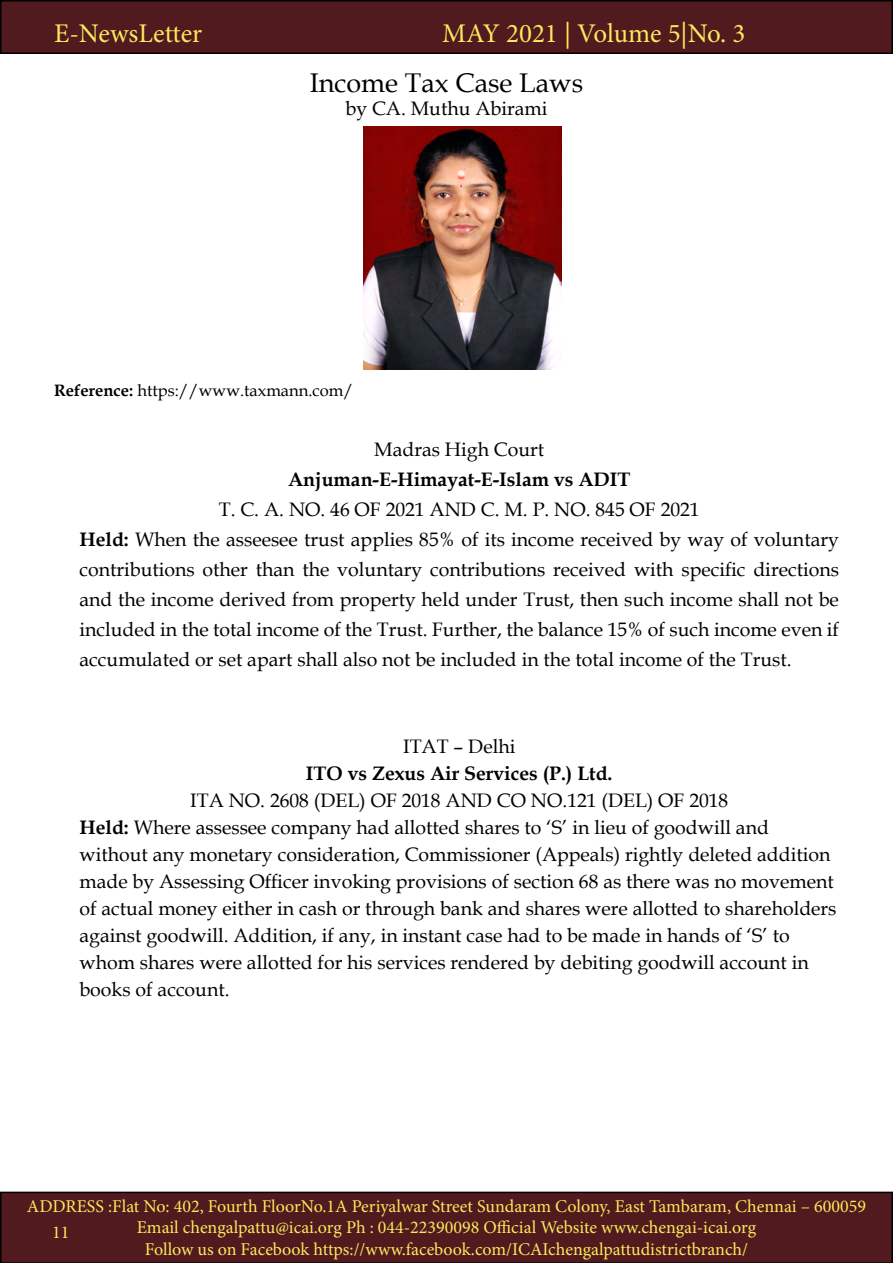
<style>
.page{position:relative;width:893px;height:1263px;background:#fff}
.page>*{position:absolute;margin:0;border:0;box-sizing:border-box;transform-origin:0 0}
.t1{font:27px "Minion Pro";color:#fce85d}
.t2{font:27px "Book Antiqua";color:#000}
.t3{font:19.5px/27px "Book Antiqua";color:#000}
.t4{font:700 19.5px "Book Antiqua";color:#000}
.t5{font:18px/21.6px "Minion Pro";color:#fce85d;text-align:center}
.t6{font:16.5px "Book Antiqua";color:#000}
.s1{font-weight:700}
</style>
<div class="page">
<div style="left:1px;top:1px;width:891px;height:52px;background:#501a1e"></div>
<div style="left:0;top:0;width:893px;height:54px;border:2px solid #000"></div>
<div style="left:0;top:1191px;width:893px;height:72px;background:#501a1e"></div>
<img style="left:364px;top:127px;width:197px;height:243px">
<h1 class="t1" style="left:54px;top:15px;width:150px">E-NewsLetter</h1>
<h1 class="t1" style="left:442px;top:15px;width:305px">MAY 2021 | Volume 5|No. 3</h1>
<h1 class="t2" style="left:310px;top:64px;width:275px">Income Tax Case Laws</h1>
<p class="t3" style="left:346px;top:94px;width:203px">by CA. Muthu Abirami</p>
<p class="t6" style="left:54px;top:379px;width:301px"><span class="s1">Reference:</span> https://www.taxmann.com/</p>
<p class="t3" style="left:374px;top:435px;width:171px">Madras High Court</p>
<p class="t4" style="left:288px;top:466px;width:344px">Anjuman-E-Himayat-E-Islam vs ADIT</p>
<p class="t3" style="left:80px;top:494px;width:761px;line-height:30px;text-indent:139px">T. C. A. NO. 46 OF 2021 AND C. M. P. NO. 845 OF 2021<br><span class="s1">Held:</span> When the asseesee trust applies 85% of its income received by way of voluntary contributions other than the voluntary contributions received with specific directions and the income derived from property held under Trust, then such income shall not be included in the total income of the Trust. Further, the balance 15% of such income even if accumulated or set apart shall also not be included in the total income of the Trust.</p>
<p class="t3" style="left:403px;top:732px;width:114px">ITAT – Delhi</p>
<p class="t4" style="left:306px;top:760px;width:308px">ITO vs Zexus Air Services (P.) Ltd.</p>
<p class="t3" style="left:80px;top:786px;width:758px;text-indent:111px">ITA NO. 2608 (DEL) OF 2018 AND CO NO.121 (DEL) OF 2018<br><span class="s1">Held:</span> Where assessee company had allotted shares to ‘S’ in lieu of goodwill and without any monetary consideration, Commissioner (Appeals) rightly deleted addition made by Assessing Officer invoking provisions of section 68 as there was no movement of actual money either in cash or through bank and shares were allotted to shareholders against goodwill. Addition, if any, in instant case had to be made in hands of ‘S’ to whom shares were allotted for his services rendered by debiting goodwill account in books of account.</p>
<p class="t5" style="left:27px;top:1195px;width:840px">ADDRESS :Flat No: 402, Fourth FloorNo.1A Periyalwar Street Sundaram Colony, East Tambaram, Chennai – 600059<br>Email chengalpattu@icai.org Ph : 044-22390098 Official Website www.chengai-icai.org<br>Follow us on Facebook https://www.facebook.com/ICAIchengalpattudistrictbranch/</p>
<p class="t5" style="left:52px;top:1221px;width:19px">11</p>
</div>
